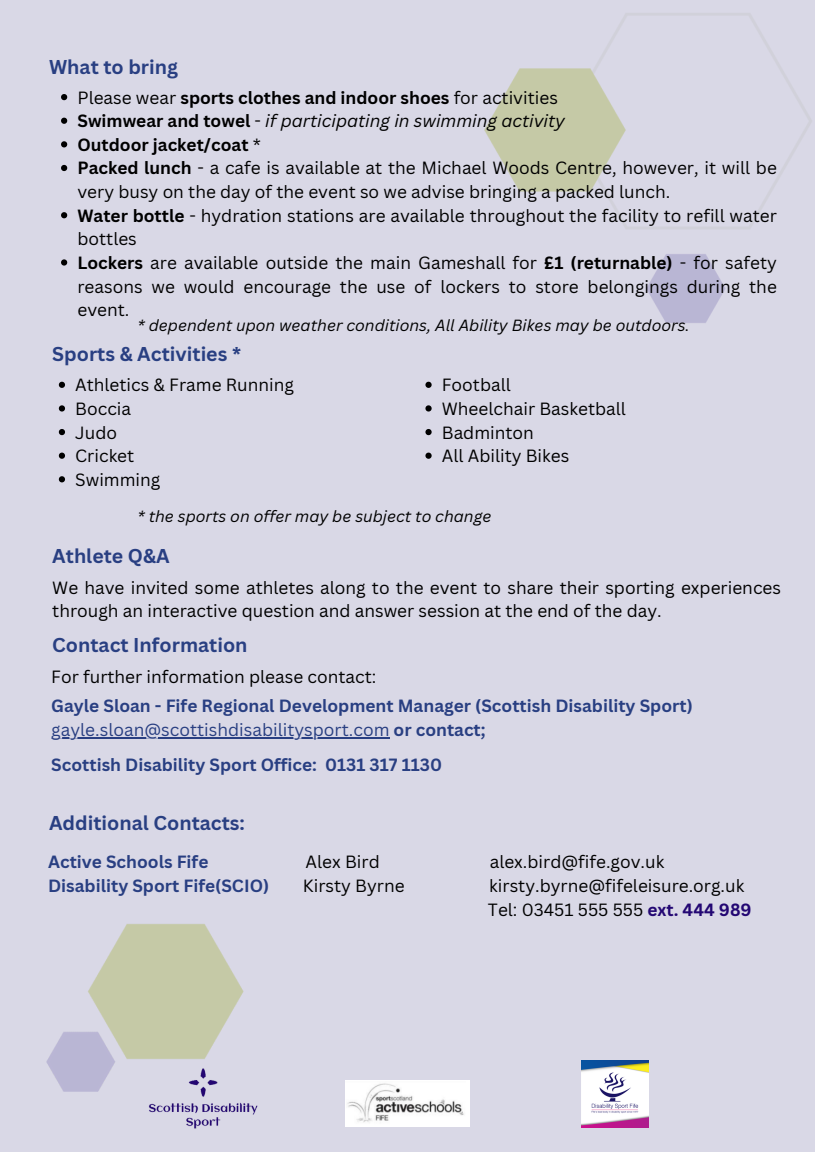
<style>
.page{position:relative;width:815px;height:1152px;background:#fff}
.page>*{position:absolute;margin:0;border:0;box-sizing:border-box;transform-origin:0 0}
.t1{font:700 19.5px "Canva Sans";color:#293f82}
.t2{font:17.25px/23.6px "Canva Sans";color:#000}
.t3{font:700 17.25px "Canva Sans";color:#293f82}
.t4{font:700 17.25px "Canva Sans";color:#000}
.t5{font:italic 17.25px "Canva Sans";color:#000}
.t6{font:17.25px "Canva Sans";color:#293f82}
.t7{font:italic 15.75px "Canva Sans";color:#000}
.s1{font-weight:400}
.s2{font-weight:700;font-style:normal}
.s3{font-style:normal}
.s4{font-weight:700}
.s5{font-weight:700;color:#230773}
</style>
<div class="page">
<div style="left:0;top:0;width:814px;height:1152px;background:#d9d8e6"></div>
<img style="left:484px;top:13px;width:328px;height:310px">
<img style="left:46px;top:924px;width:198px;height:168px">
<img style="left:147px;top:1055px;width:111px;height:74px">
<img style="left:345px;top:1081px;width:124px;height:46px">
<img style="left:582px;top:1060px;width:67px;height:67px">
<svg style="left:61px;top:94px;width:6px;height:6px"></svg>
<svg style="left:61px;top:118px;width:6px;height:6px"></svg>
<svg style="left:61px;top:141px;width:6px;height:6px"></svg>
<svg style="left:61px;top:165px;width:6px;height:6px"></svg>
<svg style="left:61px;top:212px;width:6px;height:6px"></svg>
<svg style="left:61px;top:259px;width:6px;height:7px"></svg>
<svg style="left:59px;top:382px;width:6px;height:6px"></svg>
<svg style="left:59px;top:405px;width:6px;height:7px"></svg>
<svg style="left:59px;top:429px;width:6px;height:6px"></svg>
<svg style="left:59px;top:453px;width:6px;height:6px"></svg>
<svg style="left:59px;top:476px;width:6px;height:6px"></svg>
<svg style="left:425px;top:382px;width:6px;height:6px"></svg>
<svg style="left:425px;top:405px;width:6px;height:7px"></svg>
<svg style="left:425px;top:429px;width:6px;height:6px"></svg>
<svg style="left:425px;top:453px;width:6px;height:6px"></svg>
<hr style="left:51px;top:737px;width:338px;height:1px;background:#293f82">
<p class="t1" style="left:49px;top:53px;width:130px">What to bring</p>
<p class="t4" style="left:77px;top:85px;width:482px"><span class="s1">Please wear</span> sports clothes and indoor shoes <span class="s1">for activities</span></p>
<p class="t5" style="left:77px;top:109px;width:489px"><span class="s2">Swimwear and towel</span> <span class="s3">-</span> if participating in swimming activity</p>
<p class="t4" style="left:77px;top:132px;width:185px">Outdoor jacket/coat <span class="s1">*</span></p>
<p class="t2" style="left:77px;top:156px;width:701px"><span class="s4">Packed lunch</span> - a cafe is available at the Michael Woods Centre, however, it will be very busy on the day of the event so we advise bringing a packed lunch.</p>
<p class="t2" style="left:77px;top:203px;width:701px"><span class="s4">Water bottle</span> - hydration stations are available throughout the facility to refill water bottles</p>
<p class="t2" style="left:77px;top:250px;width:701px;text-align:justify"><span class="s4">Lockers</span> are available outside the main Gameshall for <span class="s4">£1 (returnable)</span> - for safety reasons we would encourage the use of lockers to store belongings during the event.</p>
<p class="t7" style="left:137px;top:314px;width:554px">* dependent upon weather conditions, All Ability Bikes may be outdoors.</p>
<p class="t1" style="left:52px;top:341px;width:190px">Sports &amp; Activities *</p>
<p class="t2" style="left:75px;top:373px;width:220px">Athletics &amp; Frame Running</p>
<p class="t2" style="left:75px;top:396px;width:57px">Boccia</p>
<p class="t2" style="left:75px;top:420px;width:43px">Judo</p>
<p class="t2" style="left:75px;top:444px;width:61px">Cricket</p>
<p class="t2" style="left:75px;top:467px;width:87px">Swimming</p>
<p class="t2" style="left:442px;top:373px;width:70px">Football</p>
<p class="t2" style="left:442px;top:396px;width:185px">Wheelchair Basketball</p>
<p class="t2" style="left:442px;top:420px;width:94px">Badminton</p>
<p class="t2" style="left:442px;top:444px;width:129px">All Ability Bikes</p>
<p class="t7" style="left:137px;top:505px;width:355px">* the sports on offer may be subject to change</p>
<p class="t1" style="left:52px;top:542px;width:119px">Athlete Q&amp;A</p>
<p class="t2" style="left:52px;top:575px;width:730px">We have invited some athletes along to the event to share their sporting experiences through an interactive question and answer session at the end of the day.</p>
<p class="t1" style="left:52px;top:631px;width:197px">Contact Information</p>
<p class="t2" style="left:51px;top:664px;width:326px">For further information please contact:</p>
<p class="t3" style="left:51px;top:693px;width:643px">Gayle Sloan - Fife Regional Development Manager (Scottish Disability Sport)</p>
<p class="t6" style="left:51px;top:717px;width:436px">gayle.sloan@scottishdisabilitysport.com <span class="s4">or contact;</span></p>
<p class="t3" style="left:51px;top:753px;width:392px">Scottish Disability Sport Office: 0131 317 1130</p>
<p class="t1" style="left:49px;top:809px;width:197px">Additional Contacts:</p>
<p class="t3" style="left:48px;top:850px;width:162px">Active Schools Fife</p>
<p class="t2" style="left:305px;top:850px;width:76px">Alex Bird</p>
<p class="t2" style="left:489px;top:850px;width:176px">alex.bird@fife.gov.uk</p>
<p class="t3" style="left:48px;top:874px;width:222px">Disability Sport Fife(SCIO)</p>
<p class="t2" style="left:303px;top:874px;width:103px">Kirsty Byrne</p>
<p class="t2" style="left:489px;top:874px;width:256px">kirsty.byrne@fifeleisure.org.uk</p>
<p class="t2" style="left:488px;top:897px;width:265px">Tel: 03451 555 555 <span class="s5">ext. 444 989</span></p>
</div>
